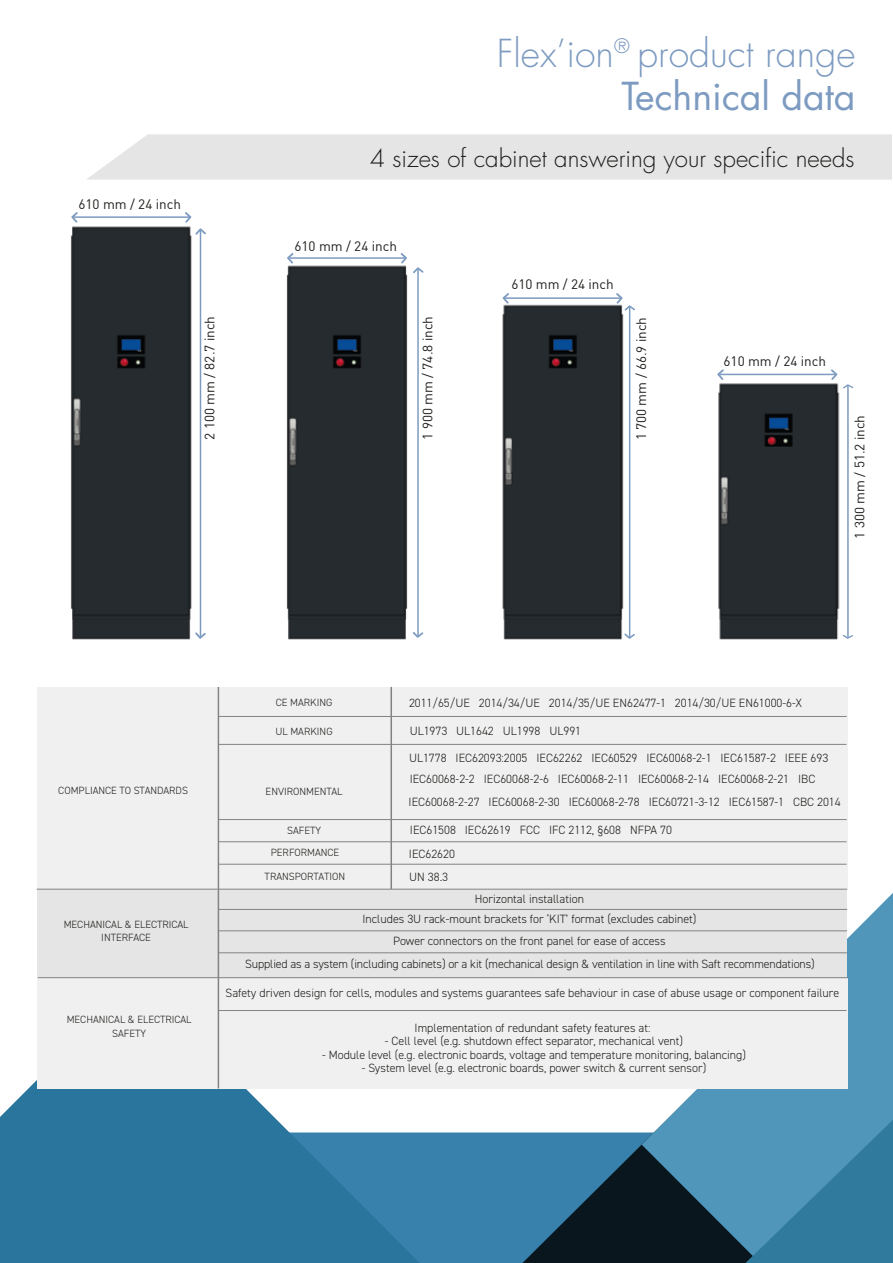
<style>
.page{position:relative;width:893px;height:1263px;background:#fff}
.page>*{position:absolute;margin:0;border:0;box-sizing:border-box;transform-origin:0 0}
.t1{font:300 37.5px "Futura Std";color:#7d9bc1}
.t2{font:37.5px "Futura Std";color:#7d9bc1}
.t3{font:300 24px "Futura Std";color:#1d1d1b}
.t4{font:300 19.5px "Futura Std";color:#7d9bc1}
.t5{font:13.5px "DIN";color:#1d1d1b}
.t6{font:300 12px/22.8px "DIN2014";color:#1d1d1b;text-align:center}
.t7{font:300 10.5px/13.5px "DIN2014";color:#1d1d1b;text-align:center}
</style>
<div class="page">
<div style="left:420px;top:1132px;width:52px;height:131px;background:#3781ac"></div>
<svg style="left:472px;top:1088px;width:170px;height:175px"></svg>
<svg style="left:642px;top:893px;width:251px;height:370px;background:#50839e"></svg>
<svg style="left:745px;top:1120px;width:148px;height:143px;background:#3f88ab"></svg>
<svg style="left:0;top:1080px;width:420px;height:183px;background:#4084a8"></svg>
<div style="left:37px;top:687px;width:810px;height:202px;background:#f0f0f0"></div>
<div style="left:37px;top:889px;width:810px;height:89px;background:#e4e5e4"></div>
<div style="left:37px;top:978px;width:810px;height:110px;background:#f0f0f0"></div>
<hr style="left:390px;top:687px;width:2px;height:202px;background:#828383">
<hr style="left:218px;top:687px;width:1px;height:202px;background:#828383">
<hr style="left:218px;top:716px;width:629px;height:1px;background:#828383">
<hr style="left:218px;top:744px;width:628px;height:1px;background:#828383">
<hr style="left:218px;top:819px;width:629px;height:1px;background:#828383">
<hr style="left:218px;top:864px;width:628px;height:1px;background:#828383">
<hr style="left:219px;top:909px;width:628px;height:1px;background:#828383">
<hr style="left:218px;top:952px;width:629px;height:1px;background:#828383">
<hr style="left:219px;top:841px;width:628px;height:1px;background:#828383">
<hr style="left:218px;top:930px;width:629px;height:1px;background:#828383">
<hr style="left:218px;top:1010px;width:628px;height:1px;background:#828383">
<div style="left:86px;top:134px;width:806px;height:46px;background:#e4e5e4"></div>
<img style="left:70px;top:226px;width:775px;height:414px">
<hr style="left:73px;top:216px;width:117px;height:2px;background:#7d9bc1">
<svg style="left:71px;top:212px;width:7px;height:11px"></svg>
<hr style="left:200px;top:230px;width:1px;height:407px;background:#7d9bc1">
<svg style="left:185px;top:212px;width:21px;height:23px"></svg>
<svg style="left:195px;top:632px;width:11px;height:7px"></svg>
<hr style="left:289px;top:257px;width:116px;height:2px;background:#7d9bc1">
<svg style="left:401px;top:253px;width:6px;height:11px"></svg>
<svg style="left:287px;top:253px;width:7px;height:11px"></svg>
<hr style="left:505px;top:297px;width:116px;height:2px;background:#7d9bc1">
<svg style="left:502px;top:293px;width:7px;height:11px"></svg>
<hr style="left:719px;top:374px;width:117px;height:1px;background:#7d9bc1">
<svg style="left:831px;top:369px;width:6px;height:11px"></svg>
<svg style="left:717px;top:369px;width:7px;height:11px"></svg>
<hr style="left:417px;top:269px;width:2px;height:367px;background:#7d9bc1">
<svg style="left:413px;top:267px;width:11px;height:6px"></svg>
<svg style="left:413px;top:632px;width:10px;height:6px"></svg>
<hr style="left:629px;top:307px;width:1px;height:330px;background:#7d9bc1">
<svg style="left:616px;top:293px;width:19px;height:18px"></svg>
<svg style="left:624px;top:633px;width:11px;height:6px"></svg>
<hr style="left:847px;top:385px;width:2px;height:253px;background:#7d9bc1">
<svg style="left:843px;top:384px;width:10px;height:4px"></svg>
<svg style="left:843px;top:635px;width:10px;height:4px"></svg>
<hr style="left:218px;top:889px;width:1px;height:89px;background:#828383">
<hr style="left:218px;top:978px;width:1px;height:110px;background:#828383">
<hr style="left:37px;top:889px;width:810px;height:1px;background:#828383">
<hr style="left:38px;top:977px;width:810px;height:1px;background:#828383">
<p class="t5" style="left:79px;top:196px;width:104px">610 mm / 24 inch</p>
<h1 class="t1" style="left:497px;top:30px;width:360px">Flex’ion product range</h1>
<h1 class="t2" style="left:621px;top:73px;width:236px">Technical data</h1>
<h3 class="t4" style="left:614px;top:34px;width:17px">®</h3>
<h2 class="t3" style="left:370px;top:143px;width:486px">4 sizes of cabinet answering your specific needs</h2>
<p class="t5" style="left:295px;top:237px;width:104px">610 mm / 24 inch</p>
<p class="t5" style="left:511px;top:275px;width:104px">610 mm / 24 inch</p>
<p class="t5" style="left:201px;top:440px;width:125px;rotate:-90deg">2 100 mm / 82.7 inch</p>
<p class="t5" style="left:419px;top:440px;width:125px;rotate:-90deg">1 900 mm / 74.8 inch</p>
<p class="t5" style="left:633px;top:440px;width:125px;rotate:-90deg">1 700 mm / 66.9 inch</p>
<p class="t5" style="left:724px;top:353px;width:104px">610 mm / 24 inch</p>
<p class="t5" style="left:851px;top:538px;width:125px;rotate:-90deg">1 300 mm / 51.2 inch</p>
<p class="t7" style="left:58px;top:783px;width:131px">COMPLIANCE TO STANDARDS</p>
<p class="t7" style="left:64px;top:917px;width:126px">MECHANICAL &amp; ELECTRICAL<br>INTERFACE</p>
<p class="t7" style="left:67px;top:1013px;width:126px">MECHANICAL &amp; ELECTRICAL<br>SAFETY</p>
<p class="t7" style="left:276px;top:696px;width:58px">CE MARKING</p>
<p class="t6" style="left:409px;top:692px;width:395px">2011/65/UE 2014/34/UE 2014/35/UE EN62477-1 2014/30/UE EN61000-6-X</p>
<p class="t6" style="left:410px;top:719px;width:173px">UL1973 UL1642 UL1998 UL991</p>
<p class="t6" style="left:409px;top:746px;width:421px">UL1778 IEC62093:2005 IEC62262 IEC60529 IEC60068-2-1 IEC61587-2 IEEE 693</p>
<p class="t7" style="left:275px;top:724px;width:59px">UL MARKING</p>
<p class="t7" style="left:266px;top:785px;width:78px">ENVIRONMENTAL</p>
<p class="t7" style="left:271px;top:819px;width:70px;line-height:22px">SAFETY<br>PERFORMANCE</p>
<p class="t6" style="left:409px;top:767px;width:434px;text-align:left">IEC60068-2-2 IEC60068-2-6 IEC60068-2-11 IEC60068-2-14 IEC60068-2-21 IBC<br>IEC60068-2-27 IEC60068-2-30 IEC60068-2-78 IEC60721-3-12 IEC61587-1 CBC 2014</p>
<p class="t6" style="left:409px;top:817px;width:264px;line-height:24.2px;text-align:left">IEC61508 IEC62619 FCC IFC 2112, §608 NFPA 70<br>IEC62620</p>
<p class="t7" style="left:265px;top:869px;width:82px">TRANSPORTATION</p>
<p class="t6" style="left:409px;top:865px;width:40px">UN 38.3</p>
<p class="t6" style="left:363px;top:888px;width:335px;line-height:20.5px">Horizontal installation<br>Includes 3U rack-mount brackets for ‘KIT’ format (excludes cabinet)</p>
<p class="t6" style="left:245px;top:930px;width:571px">Power connectors on the front panel for ease of access<br>Supplied as a system (including cabinets) or a kit (mechanical design &amp; ventilation in line with Saft recommendations)</p>
<p class="t6" style="left:226px;top:981px;width:615px">Safety driven design for cells, modules and systems guarantees safe behaviour in case of abuse usage or component failure</p>
<p class="t6" style="left:415px;top:1016px;width:237px">Implementation of redundant safety features at:</p>
<p class="t6" style="left:385px;top:1030px;width:300px">- Cell level (e.g. shutdown effect separator, mechanical vent)</p>
<p class="t6" style="left:322px;top:1043px;width:425px">- Module level (e.g. electronic boards, voltage and temperature monitoring, balancing)</p>
<p class="t6" style="left:362px;top:1057px;width:346px">- System level (e.g. electronic boards, power switch &amp; current sensor)</p>
</div>
